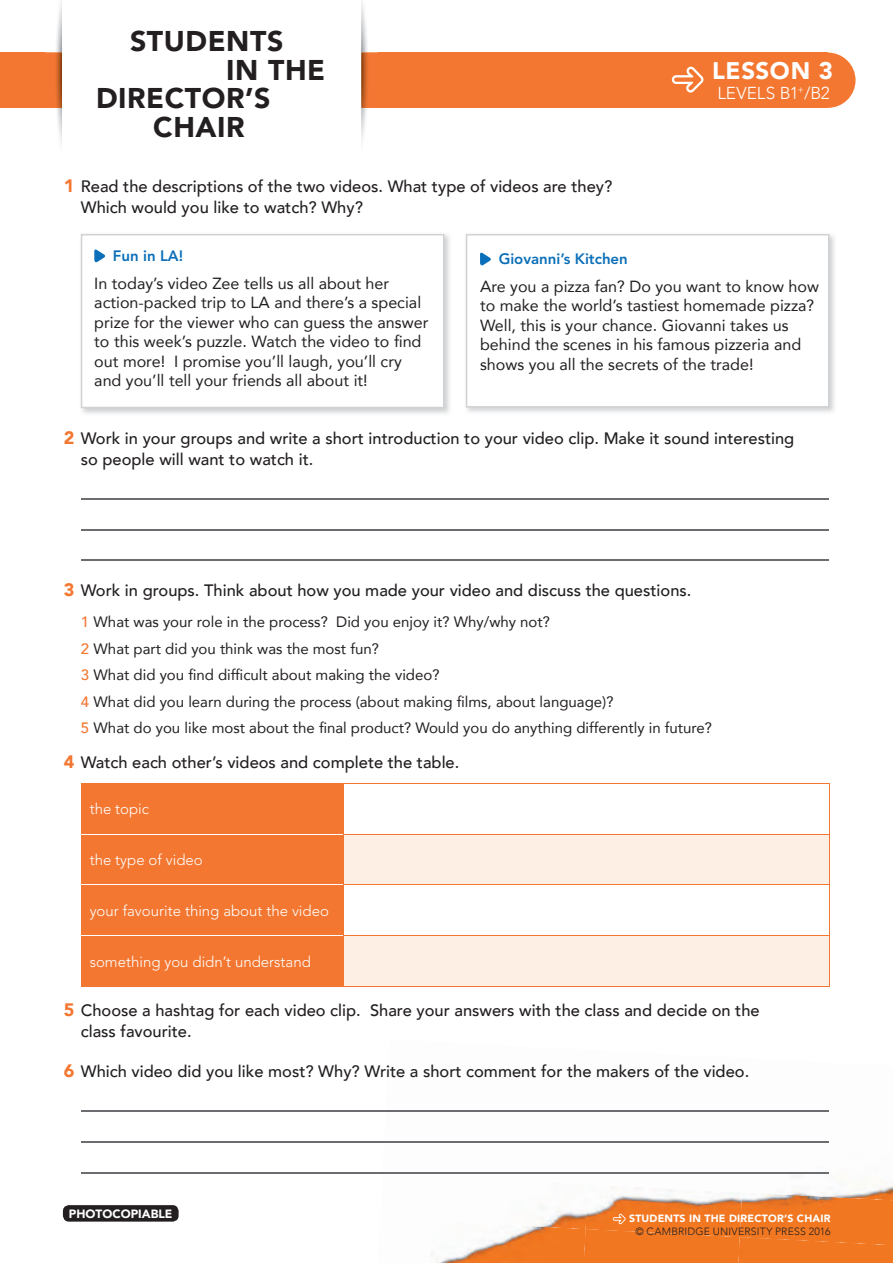
<style>
.page{position:relative;width:893px;height:1263px;background:#fff}
.page>*{position:absolute;margin:0;border:0;box-sizing:border-box;transform-origin:0 0}
.t1{font:900 28.5px "Avenir";letter-spacing:.02em;color:#231f20}
.t2{font:900 24px "Avenir";letter-spacing:.02em;color:#fff}
.t3{font:300 17.25px "Avenir";color:#fff}
.t4{font:500 16.5px/21px "Avenir";color:#231f20}
.t5{font:16.2px/19.5px "Avenir";color:#231f20}
.t6{font:15px/26.5px "Avenir";color:#231f20}
.t7{font:300 15px "Avenir LT Std";color:#fff}
.t8{font:800 15px "Avenir LT Std";color:#0b6fb9}
.t9{font:900 12px "Avenir";color:#fff}
.t10{font:300 10.5px "Avenir";letter-spacing:.02em;color:#231f20}
.t11{font:900 10.5px "Avenir";letter-spacing:.02em;color:#fff}
.s1{font-weight:900;font-size:18px;color:#f37731}
.s2{font-weight:500;color:#f37731}
</style>
<div class="page">
<div style="left:0;top:53px;width:828px;height:55px;background:#f37731"></div>
<div style="left:800px;top:53px;width:55px;height:55px;background:#f37731;border-radius:50%"></div>
<div style="left:63px;top:1205px;width:116px;height:16px;background:#231f20;border-radius:6px"></div>
<div style="left:62px;top:0;width:299px;height:155px;background:#fff"></div>
<img style="left:361px;top:0;width:17px;height:142px">
<img style="left:361px;top:53px;width:17px;height:55px">
<img style="left:46px;top:0;width:16px;height:144px">
<div style="left:740px;top:1245px;width:153px;height:18px;background:#f27721"></div>
<div style="left:586px;top:1237px;width:154px;height:26px;background:#f27721"></div>
<img style="left:436px;top:1229px;width:150px;height:34px">
<div style="left:740px;top:1200px;width:153px;height:45px;background:#f27721"></div>
<img style="left:585px;top:1192px;width:157px;height:45px">
<img style="left:523px;top:1192px;width:65px;height:37px">
<img style="left:742px;top:1172px;width:151px;height:28px">
<img style="left:590px;top:1173px;width:154px;height:19px">
<svg style="left:613px;top:1214px;width:13px;height:10px"></svg>
<svg style="left:672px;top:67px;width:31px;height:26px"></svg>
<img style="left:80px;top:234px;width:370px;height:180px">
<svg style="left:81px;top:234px;width:363px;height:174px"></svg>
<svg style="left:94px;top:248px;width:13px;height:16px"></svg>
<img style="left:465px;top:234px;width:369px;height:178px">
<svg style="left:466px;top:234px;width:363px;height:174px"></svg>
<svg style="left:480px;top:251px;width:12px;height:16px"></svg>
<hr style="left:81px;top:498px;width:747px;height:1px;background:#6c6d70">
<hr style="left:81px;top:529px;width:747px;height:1px;background:#6c6d70">
<hr style="left:81px;top:559px;width:747px;height:2px;background:#6c6d70">
<div style="left:82px;top:784px;width:261px;height:202px;background:#f37731"></div>
<svg style="left:344px;top:835px;width:485px;height:151px;fill:#fdefe3"></svg>
<hr style="left:81px;top:783px;width:262px;height:1px;background:#f37731">
<hr style="left:81px;top:784px;width:1px;height:50px;background:#f37731">
<hr style="left:343px;top:783px;width:487px;height:1px;background:#f37731">
<hr style="left:343px;top:784px;width:1px;height:50px;background:#f37731">
<hr style="left:829px;top:784px;width:1px;height:50px;background:#f37731">
<hr style="left:81px;top:834px;width:1px;height:51px;background:#f37731">
<hr style="left:343px;top:834px;width:487px;height:1px;background:#f37731">
<hr style="left:343px;top:834px;width:1px;height:50px;background:#f37731">
<hr style="left:829px;top:834px;width:1px;height:50px;background:#f37731">
<hr style="left:81px;top:885px;width:1px;height:51px;background:#f37731">
<hr style="left:343px;top:884px;width:487px;height:1px;background:#f37731">
<hr style="left:343px;top:885px;width:1px;height:50px;background:#f37731">
<hr style="left:829px;top:885px;width:1px;height:50px;background:#f37731">
<hr style="left:81px;top:936px;width:1px;height:50px;background:#f37731">
<hr style="left:343px;top:935px;width:487px;height:1px;background:#f37731">
<hr style="left:343px;top:936px;width:1px;height:50px;background:#f37731">
<hr style="left:829px;top:936px;width:1px;height:50px;background:#f37731">
<hr style="left:81px;top:986px;width:262px;height:1px;background:#f37731">
<hr style="left:343px;top:986px;width:487px;height:1px;background:#f37731">
<hr style="left:82px;top:834px;width:261px;height:1px;background:#fff">
<hr style="left:82px;top:884px;width:261px;height:1px;background:#fff">
<hr style="left:82px;top:935px;width:261px;height:1px;background:#fff">
<hr style="left:81px;top:1110px;width:747px;height:2px;background:#6c6d70">
<hr style="left:81px;top:1141px;width:747px;height:1px;background:#6c6d70">
<hr style="left:81px;top:1172px;width:747px;height:1px;background:#6c6d70">
<h1 class="t1" style="left:130px;top:17px;width:155px">STUDENTS</h1>
<h1 class="t1" style="left:226px;top:45px;width:100px">IN THE</h1>
<h1 class="t1" style="left:96px;top:74px;width:176px">DIRECTOR’S</h1>
<h1 class="t1" style="left:153px;top:102px;width:93px">CHAIR</h1>
<h2 class="t2" style="left:712px;top:50px;width:122px">LESSON 3</h2>
<p class="t3" style="left:717px;top:83px;width:114px">LEVELS B1<sup>+</sup>/B2</p>
<p class="t4" style="left:81px;top:175px;width:533px;text-indent:-17px"><span class="s1">1</span> Read the descriptions of the two videos. What type of videos are they?<br>Which would you like to watch? Why?</p>
<p class="t8" style="left:113px;top:247px;width:72px">Fun in LA!</p>
<p class="t5" style="left:94px;top:273px;width:336px">In today’s video Zee tells us all about her action-packed trip to LA and there’s a special prize for the viewer who can guess the answer to this week’s puzzle. Watch the video to find out more! I promise you’ll laugh, you’ll cry and you’ll tell your friends all about it!</p>
<p class="t8" style="left:499px;top:250px;width:131px">Giovanni’s Kitchen</p>
<p class="t5" style="left:480px;top:276px;width:340px">Are you a pizza fan? Do you want to know how to make the world’s tastiest homemade pizza?<br>Well, this is your chance. Giovanni takes us behind the scenes in his famous pizzeria and shows you all the secrets of the trade!</p>
<p class="t4" style="left:81px;top:426px;width:715px;text-indent:-17px"><span class="s1">2</span> Work in your groups and write a short introduction to your video clip. Make it sound interesting so people will want to watch it.</p>
<p class="t4" style="left:64px;top:579px;width:629px"><span class="s1">3</span> Work in groups. Think about how you made your video and discuss the questions.</p>
<p class="t6" style="left:81px;top:608px;width:633px"><span class="s2">1</span> What was your role in the process? Did you enjoy it? Why/why not?<br><span class="s2">2</span> What part did you think was the most fun?<br><span class="s2">3</span> What did you find difficult about making the video?<br><span class="s2">4</span> What did you learn during the process (about making films, about language)?<br><span class="s2">5</span> What do you like most about the final product? Would you do anything differently in future?</p>
<p class="t4" style="left:64px;top:751px;width:397px"><span class="s1">4</span> Watch each other’s videos and complete the table.</p>
<p class="t7" style="left:90px;top:800px;width:61px">the topic</p>
<p class="t7" style="left:90px;top:851px;width:115px">the type of video</p>
<p class="t7" style="left:90px;top:902px;width:241px">your favourite thing about the video</p>
<p class="t7" style="left:90px;top:953px;width:223px">something you didn’t understand</p>
<p class="t4" style="left:81px;top:999px;width:680px;text-indent:-17px"><span class="s1">5</span> Choose a hashtag for each video clip. Share your answers with the class and decide on the class favourite.</p>
<p class="t4" style="left:64px;top:1060px;width:687px"><span class="s1">6</span> Which video did you like most? Why? Write a short comment for the makers of the video.</p>
<p class="t9" style="left:69px;top:1203px;width:105px">PHOTOCOPIABLE</p>
<p class="t11" style="left:629px;top:1210px;width:203px">STUDENTS IN THE DIRECTOR’S CHAIR</p>
<p class="t10" style="left:635px;top:1225px;width:197px">© CAMBRIDGE UNIVERSITY PRESS 2016</p>
</div>
